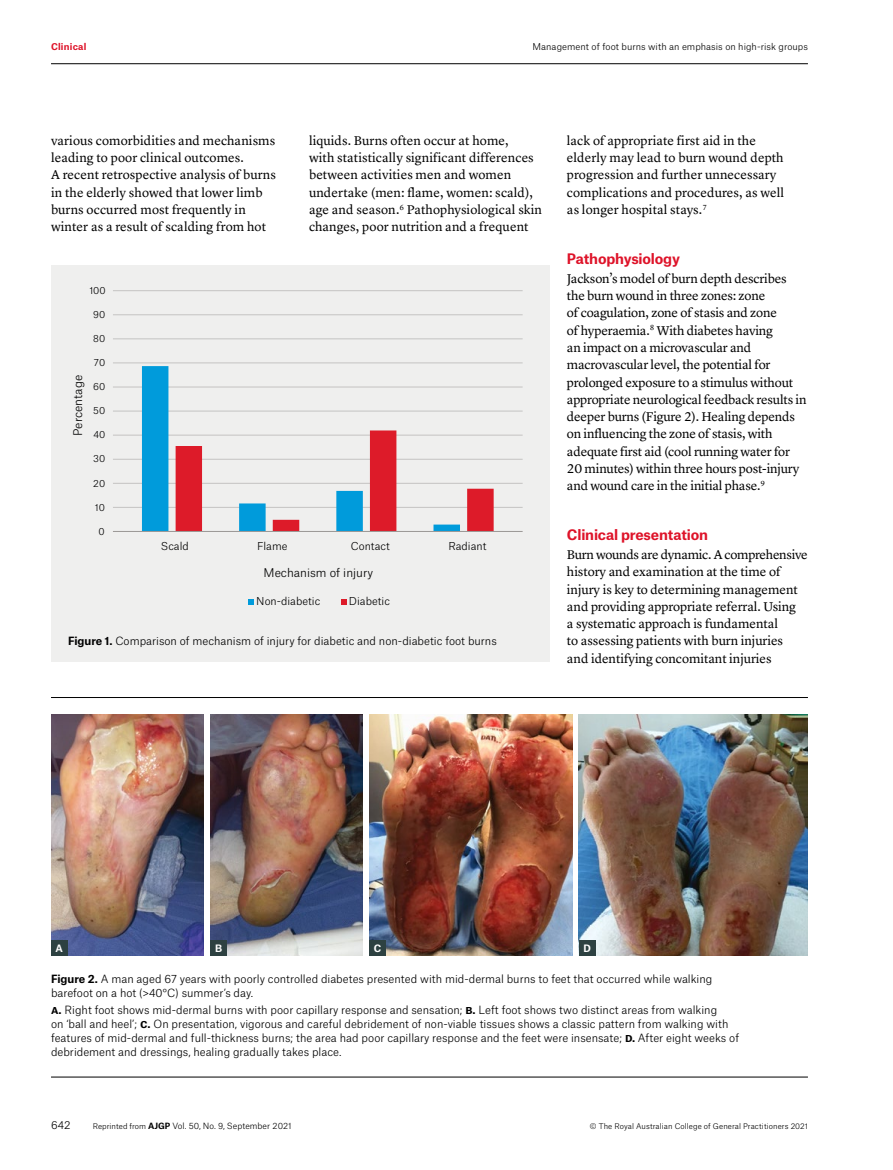
<style>
.page{position:relative;width:893px;height:1170px;background:#fff}
.page>*{position:absolute;margin:0;border:0;box-sizing:border-box;transform-origin:0 0}
.t1{font:700 13.8px "Atlas Grotesk";letter-spacing:-.015em;color:#de1329}
.t2{font:13.2px/17.2px "Lyon Text";color:#000}
.t3{font:300 11.55px "Atlas Grotesk";color:#000}
.t4{font:300 10.8px/14px "Atlas Grotesk";color:#000}
.t5{font:300 10.5px "Atlas Grotesk";color:#000}
.t6{font:700 9.75px "Atlas Grotesk";color:#fff}
.t7{font:300 9.45px "Atlas Grotesk";color:#000}
.t8{font:300 9px "Atlas Grotesk";letter-spacing:.005em;color:#000}
.t9{font:700 9px "Atlas Grotesk";letter-spacing:.025em;color:#de1329}
.t10{font:300 8.25px "Atlas Grotesk";color:#000}
.t11{font:300 7.5px "Atlas Grotesk";letter-spacing:.01em;color:#000}
.s1{font-weight:700}
.s2{font-size:7.5px}
</style>
<div class="page">
<hr style="left:51px;top:63px;width:757px;height:1px;background:#000">
<div style="left:51px;top:265px;width:499px;height:397px;background:#efefee"></div>
<hr style="left:113px;top:507px;width:410px;height:1px;background:#c4c3c2">
<hr style="left:113px;top:483px;width:410px;height:1px;background:#c4c3c2">
<hr style="left:113px;top:459px;width:410px;height:1px;background:#c4c3c2">
<hr style="left:113px;top:435px;width:410px;height:1px;background:#c4c3c2">
<hr style="left:113px;top:410px;width:410px;height:1px;background:#c4c3c2">
<hr style="left:113px;top:386px;width:410px;height:1px;background:#c4c3c2">
<hr style="left:113px;top:362px;width:410px;height:1px;background:#c4c3c2">
<hr style="left:113px;top:338px;width:410px;height:1px;background:#c4c3c2">
<hr style="left:113px;top:314px;width:410px;height:1px;background:#c4c3c2">
<hr style="left:113px;top:290px;width:410px;height:1px;background:#c4c3c2">
<svg style="left:142px;top:366px;width:318px;height:165px"></svg>
<svg style="left:176px;top:430px;width:318px;height:101px"></svg>
<hr style="left:113px;top:531px;width:410px;height:1px;background:#9b9896">
<svg style="left:249px;top:599px;width:5px;height:5px"></svg>
<svg style="left:342px;top:599px;width:5px;height:5px"></svg>
<img style="left:51px;top:714px;width:153px;height:241px">
<img style="left:210px;top:714px;width:153px;height:241px">
<img style="left:369px;top:714px;width:204px;height:241px">
<img style="left:579px;top:714px;width:229px;height:241px">
<div style="left:51px;top:939px;width:17px;height:16px;background:#2d4141"></div>
<div style="left:369px;top:939px;width:17px;height:16px;background:#2d4141"></div>
<div style="left:210px;top:939px;width:17px;height:16px;background:#2d4141"></div>
<div style="left:579px;top:939px;width:17px;height:16px;background:#2d4141"></div>
<hr style="left:51px;top:697px;width:757px;height:1px;background:#000">
<hr style="left:51px;top:1076px;width:757px;height:1px;background:#000">
<p class="t9" style="left:51px;top:40px;width:37px">Clinical</p>
<p class="t8" style="left:532px;top:40px;width:277px">Management of foot burns with an emphasis on high-risk groups</p>
<p class="t2" style="left:51px;top:131px;width:226px">various comorbidities and mechanisms leading to poor clinical outcomes.<br>A recent retrospective analysis of burns in the elderly showed that lower limb burns occurred most frequently in winter as a result of scalding from hot</p>
<p class="t2" style="left:309px;top:131px;width:235px">liquids. Burns often occur at home,<br>with statistically significant differences between activities men and women undertake (men: flame, women: scald), age and season.<sup>6</sup> Pathophysiological skin changes, poor nutrition and a frequent</p>
<p class="t2" style="left:567px;top:131px;width:219px">lack of appropriate first aid in the elderly may lead to burn wound depth progression and further unnecessary complications and procedures, as well as longer hospital stays.<sup>7</sup></p>
<p class="t1" style="left:567px;top:247px;width:114px">Pathophysiology</p>
<p class="t2" style="left:567px;top:269px;width:241px">Jackson’s model of burn depth describes the burn wound in three zones: zone<br>of coagulation, zone of stasis and zone<br>of hyperaemia.<sup>8</sup> With diabetes having<br>an impact on a microvascular and macrovascular level, the potential for prolonged exposure to a stimulus without appropriate neurological feedback results in deeper burns (Figure 2). Healing depends on influencing the zone of stasis, with adequate first aid (cool running water for 20 minutes) within three hours post-injury and wound care in the initial phase.<sup>9</sup></p>
<p class="t1" style="left:567px;top:523px;width:143px">Clinical presentation</p>
<p class="t2" style="left:567px;top:545px;width:242px">Burn wounds are dynamic. A comprehensive history and examination at the time of injury is key to determining management and providing appropriate referral. Using<br>a systematic approach is fundamental<br>to assessing patients with burn injuries<br>and identifying concomitant injuries</p>
<p class="t7" style="left:89px;top:283px;width:18px">100</p>
<p class="t7" style="left:93px;top:307px;width:14px">90</p>
<p class="t7" style="left:93px;top:331px;width:14px">80</p>
<p class="t7" style="left:94px;top:355px;width:13px">70</p>
<p class="t3" style="left:69px;top:436px;width:63px;rotate:-90deg">Percentage</p>
<p class="t7" style="left:93px;top:379px;width:14px">60</p>
<p class="t7" style="left:93px;top:403px;width:14px">50</p>
<p class="t7" style="left:93px;top:427px;width:13px">40</p>
<p class="t7" style="left:93px;top:451px;width:14px">30</p>
<p class="t7" style="left:93px;top:475px;width:13px">20</p>
<p class="t7" style="left:95px;top:499px;width:12px">10</p>
<p class="t7" style="left:98px;top:523px;width:8px">0</p>
<p class="t5" style="left:161px;top:537px;width:29px">Scald</p>
<p class="t5" style="left:257px;top:537px;width:32px">Flame</p>
<p class="t5" style="left:351px;top:537px;width:41px">Contact</p>
<p class="t5" style="left:448px;top:537px;width:40px">Radiant</p>
<p class="t3" style="left:264px;top:563px;width:111px">Mechanism of injury</p>
<p class="t5" style="left:256px;top:593px;width:65px">Non-diabetic</p>
<p class="t5" style="left:349px;top:593px;width:42px">Diabetic</p>
<p class="t4" style="left:68px;top:633px;width:430px"><span class="s1">Figure 1.</span> Comparison of mechanism of injury for diabetic and non-diabetic foot burns</p>
<p class="t6" style="left:56px;top:939px;width:9px">A</p>
<p class="t6" style="left:215px;top:939px;width:9px">B</p>
<p class="t6" style="left:374px;top:939px;width:9px">C</p>
<p class="t6" style="left:583px;top:939px;width:9px">D</p>
<p class="t4" style="left:51px;top:971px;width:663px"><span class="s1">Figure 2.</span> A man aged 67 years with poorly controlled diabetes presented with mid-dermal burns to feet that occurred while walking barefoot on a hot (&gt;40°C) summer’s day.</p>
<p class="t4" style="left:51px;top:1002px;width:689px"><span class="s1">a.</span> Right foot shows mid-dermal burns with poor capillary response and sensation; <span class="s1">b.</span> Left foot shows two distinct areas from walking<br>on ‘ball and heel’; <span class="s1">c.</span> On presentation, vigorous and careful debridement of non-viable tissues shows a classic pattern from walking with features of mid-dermal and full-thickness burns; the area had poor capillary response and the feet were insensate; <span class="s1">d.</span> After eight weeks of debridement and dressings, healing gradually takes place.</p>
<p class="t5" style="left:51px;top:1116px;width:21px">642</p>
<p class="t10" style="left:93px;top:1118px;width:200px"><span class="s2">Reprinted from</span> <span class="s1">AJGP</span> Vol. 50, No. 9, September 2021</p>
<p class="t11" style="left:590px;top:1119px;width:220px">© The Royal Australian College of General Practitioners 2021</p>
</div>
